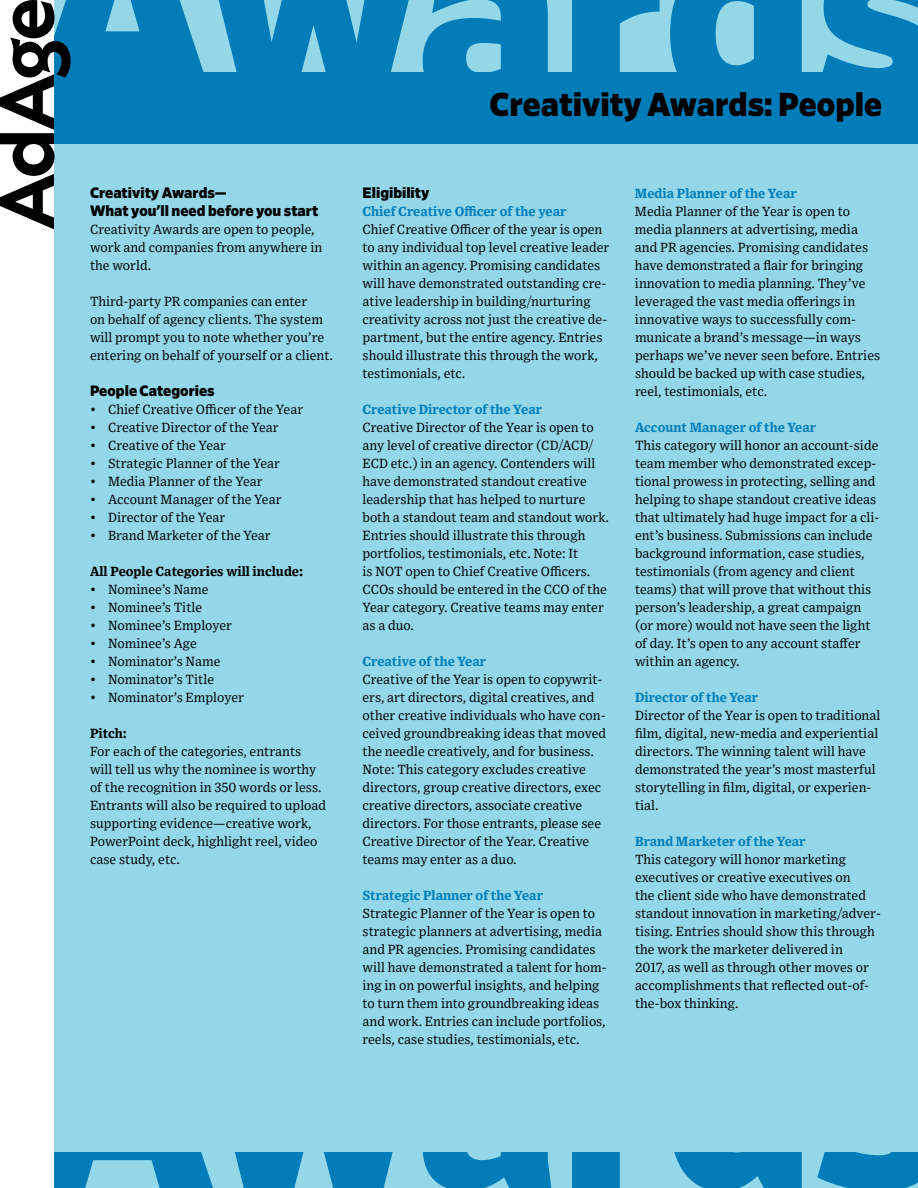
<style>
.page{position:relative;width:918px;height:1188px;background:#fff}
.page>*{position:absolute;margin:0;border:0;box-sizing:border-box;transform-origin:0 0}
.t1{font:900 33px "Retina";color:#000}
.t2{font:900 15px/18px "Retina";color:#000}
.t3{font:13.35px/18px "Exchange";color:#000}
.t4{font:700 13.35px "Exchange";color:#007db8}
.t5{font:700 13.35px "Exchange";color:#000}
</style>
<div class="page">
<svg style="left:54px;top:1152px;width:864px;height:36px;background:#2f9ac7"></svg>
<div style="left:54px;top:144px;width:864px;height:1008px;background:#94d7e9"></div>
<div style="left:54px;top:72px;width:864px;height:72px;background:#007db8"></div>
<svg style="left:71px;top:0;width:847px;height:72px;background:#2f99c7"></svg>
<svg style="left:0;top:0;width:71px;height:229px"></svg>
<p class="t2" style="left:90px;top:183px;width:230px">Creativity Awards—<br>What you’ll need before you start</p>
<p class="t3" style="left:90px;top:220px;width:234px">Creativity Awards are open to people, work and companies from anywhere in the world.</p>
<p class="t3" style="left:90px;top:292px;width:245px">Third-party PR companies can enter<br>on behalf of agency clients. The system will prompt you to note whether you’re entering on behalf of yourself or a client.</p>
<p class="t2" style="left:90px;top:381px;width:126px">People Categories</p>
<p class="t3" style="left:90px;top:400px;width:215px">• Chief Creative Officer of the Year</p>
<p class="t3" style="left:90px;top:418px;width:190px">• Creative Director of the Year</p>
<p class="t3" style="left:90px;top:436px;width:138px">• Creative of the Year</p>
<p class="t3" style="left:90px;top:454px;width:192px">• Strategic Planner of the Year</p>
<p class="t3" style="left:90px;top:472px;width:174px">• Media Planner of the Year</p>
<p class="t3" style="left:90px;top:490px;width:193px">• Account Manager of the Year</p>
<p class="t3" style="left:90px;top:508px;width:137px">• Director of the Year</p>
<p class="t3" style="left:90px;top:526px;width:182px">• Brand Marketer of the Year</p>
<p class="t5" style="left:90px;top:561px;width:215px">All People Categories will include:</p>
<p class="t3" style="left:90px;top:580px;width:120px">• Nominee’s Name</p>
<p class="t3" style="left:90px;top:598px;width:114px">• Nominee’s Title</p>
<p class="t3" style="left:90px;top:616px;width:144px">• Nominee’s Employer</p>
<p class="t3" style="left:90px;top:634px;width:108px">• Nominee’s Age</p>
<p class="t3" style="left:90px;top:652px;width:132px">• Nominator’s Name</p>
<p class="t3" style="left:90px;top:670px;width:126px">• Nominator’s Title</p>
<p class="t3" style="left:90px;top:688px;width:156px">• Nominator’s Employer</p>
<p class="t5" style="left:90px;top:723px;width:38px">Pitch:</p>
<p class="t3" style="left:90px;top:742px;width:238px">For each of the categories, entrants will tell us why the nominee is worthy of the recognition in 350 words or less.<br>Entrants will also be required to upload supporting evidence—creative work, PowerPoint deck, highlight reel, video case study, etc.</p>
<h1 class="t1" style="left:489px;top:82px;width:394px">Creativity Awards: People</h1>
<p class="t2" style="left:363px;top:183px;width:68px">Eligibility</p>
<p class="t4" style="left:363px;top:201px;width:206px">Chief Creative Officer of the year</p>
<p class="t3" style="left:363px;top:220px;width:248px">Chief Creative Officer of the year is open to any individual top level creative leader within an agency. Promising candidates will have demonstrated outstanding cre&shy;ative leadership in building/nurturing creativity across not just the creative de&shy;partment, but the entire agency. Entries should illustrate this through the work, testimonials, etc.</p>
<p class="t4" style="left:363px;top:399px;width:181px">Creative Director of the Year</p>
<p class="t3" style="left:363px;top:418px;width:248px">Creative Director of the Year is open to any level of creative director (CD/ACD/ ECD etc.) in an agency. Contenders will have demonstrated standout creative leadership that has helped to nurture both a standout team and standout work.<br>Entries should illustrate this through portfolios, testimonials, etc. Note: It<br>is NOT open to Chief Creative Officers.<br>CCOs should be entered in the CCO of the Year category. Creative teams may enter as a duo.</p>
<p class="t4" style="left:363px;top:651px;width:125px">Creative of the Year</p>
<p class="t3" style="left:363px;top:670px;width:245px">Creative of the Year is open to copywrit&shy;ers, art directors, digital creatives, and other creative individuals who have con&shy;ceived groundbreaking ideas that moved the needle creatively, and for business.<br>Note: This category excludes creative directors, group creative directors, exec creative directors, associate creative directors. For those entrants, please see Creative Director of the Year. Creative teams may enter as a duo.</p>
<p class="t4" style="left:363px;top:885px;width:182px">Strategic Planner of the Year</p>
<p class="t3" style="left:363px;top:904px;width:246px">Strategic Planner of the Year is open to strategic planners at advertising, media and PR agencies. Promising candidates will have demonstrated a talent for hom&shy;ing in on powerful insights, and helping to turn them into groundbreaking ideas and work. Entries can include portfolios, reels, case studies, testimonials, etc.</p>
<p class="t4" style="left:635px;top:183px;width:163px">Media Planner of the Year</p>
<p class="t3" style="left:635px;top:202px;width:247px">Media Planner of the Year is open to media planners at advertising, media and PR agencies. Promising candidates have demonstrated a flair for bringing innovation to media planning. They’ve leveraged the vast media offerings in innovative ways to successfully com&shy;municate a brand’s message—in ways perhaps we’ve never seen before. Entries should be backed up with case studies, reel, testimonials, etc.</p>
<p class="t4" style="left:635px;top:417px;width:183px">Account Manager of the Year</p>
<p class="t3" style="left:635px;top:436px;width:246px">This category will honor an account-side team member who demonstrated excep&shy;tional prowess in protecting, selling and helping to shape standout creative ideas that ultimately had huge impact for a cli&shy;ent’s business. Submissions can include background information, case studies, testimonials (from agency and client teams) that will prove that without this person’s leadership, a great campaign (or more) would not have seen the light of day. It’s open to any account staffer within an agency.</p>
<p class="t4" style="left:635px;top:687px;width:125px">Director of the Year</p>
<p class="t3" style="left:635px;top:706px;width:247px">Director of the Year is open to traditional film, digital, new-media and experiential directors. The winning talent will have demonstrated the year’s most masterful storytelling in film, digital, or experien&shy;tial.</p>
<p class="t4" style="left:635px;top:831px;width:172px">Brand Marketer of the Year</p>
<p class="t3" style="left:635px;top:850px;width:247px">This category will honor marketing executives or creative executives on<br>the client side who have demonstrated standout innovation in marketing/adver&shy;tising. Entries should show this through the work the marketer delivered in<br>2017, as well as through other moves or accomplishments that reflected out-of&shy;the-box thinking.</p>
</div>
